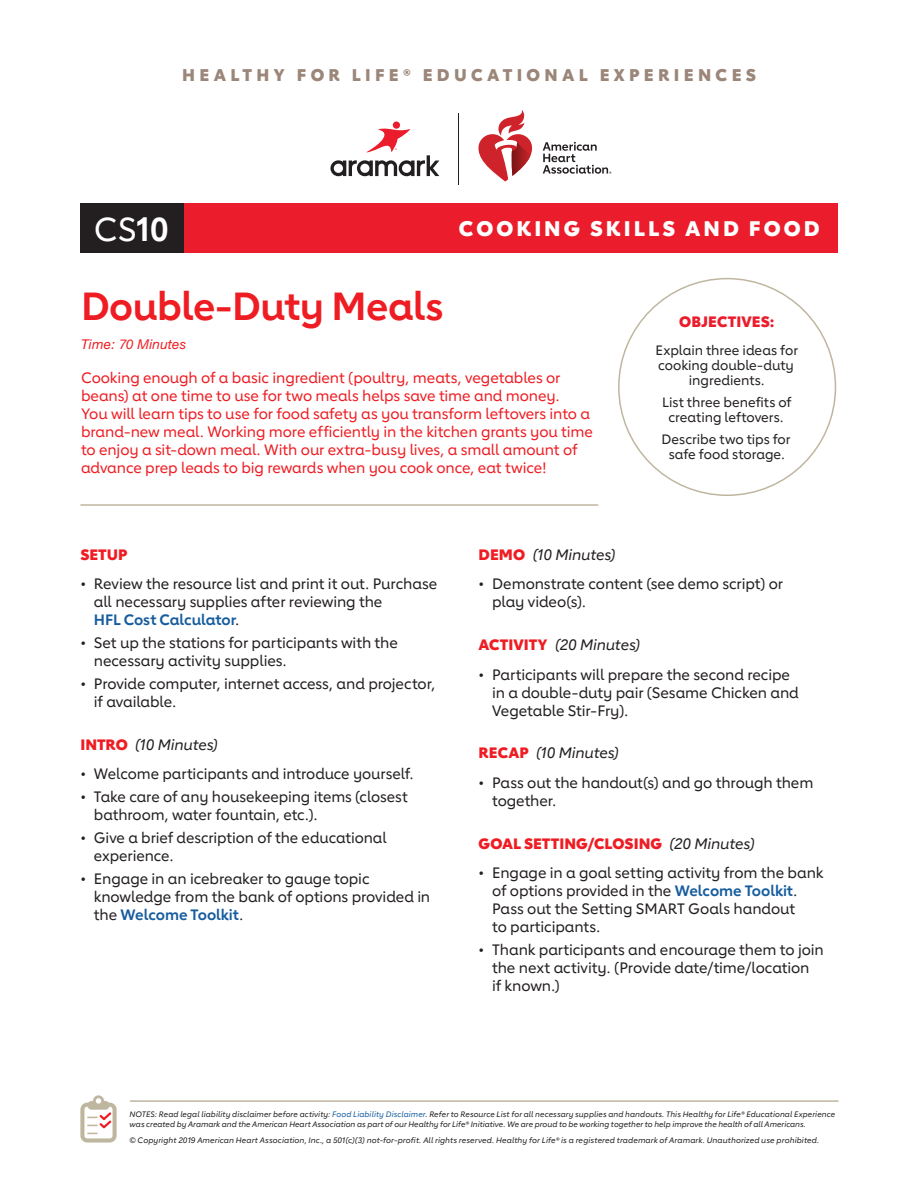
<style>
.page{position:relative;width:918px;height:1188px;background:#fff}
.page>*{position:absolute;margin:0;border:0;box-sizing:border-box;transform-origin:0 0}
.Lesson_Title{font:700 39px "Lub Dub";letter-spacing:-.015em;color:#ee1d23}
.t1{font:500 33px "Lub Dub";color:#fff}
.t2{font:800 21px "Lub Dub";letter-spacing:.145em;color:#fff}
.t3{font:800 16.8px "Lub Dub";letter-spacing:.255em;color:#9b8679}
.Bullet{font:500 15px/18px "Lub Dub";letter-spacing:-.005em;color:#231f20}
.overview{font:500 15px/18px "Lub Dub";letter-spacing:-.005em;color:#ee1d23}
.SUBHEAD{font:italic 500 15px "Lub Dub";letter-spacing:-.01em;color:#231f20}
.SUBHEAD-2{font:800 15px "Lub Dub";letter-spacing:.005em;color:#ee1d23}
.t4{font:800 15px "Lub Dub";letter-spacing:.005em;color:#eb1c2c}
.Objectives{font:500 13.5px/15px "Lub Dub";color:#231f20;text-align:center}
.Time{font:italic 13.5px "Helvetica Neue";letter-spacing:.015em;color:#ee1d23}
.overview-2{font:italic 500 7.8px/10.5px "Lub Dub";letter-spacing:.01em;color:#231f20}
.s1{font-weight:700}
.s2{font-weight:700;color:#175d9e}
.s3{font-weight:800;font-style:normal;color:#ee1d23}
.s4{font-weight:500;font-style:italic;color:#231f20}
.s5{color:#175d9e}
</style>
<div class="page">
<div style="left:164px;top:203px;width:674px;height:50px;background:#eb1c2c"></div>
<div style="left:80px;top:203px;width:104px;height:50px;background:#231f20"></div>
<hr style="left:459px;top:113px;width:1px;height:71px;background:#231f20">
<svg style="left:543px;top:142px;width:68px;height:32px"></svg>
<svg style="left:478px;top:110px;width:55px;height:72px"></svg>
<svg style="left:330px;top:122px;width:109px;height:54px"></svg>
<hr style="left:80px;top:504px;width:518px;height:2px;background:#bfb6a0">
<hr style="left:130px;top:1100px;width:708px;height:2px;background:#bfb6a0">
<svg style="left:80px;top:1095px;width:37px;height:48px"></svg>
<p class="t3" style="left:182px;top:64px;width:575px">HEALTHY FOR LIFE® EDUCATIONAL EXPERIENCES</p>
<h2 class="t1" style="left:94px;top:209px;width:77px">CS<span class="s1">10</span></h2>
<p class="t2" style="left:459px;top:215px;width:362px">COOKING SKILLS AND FOOD</p>
<h1 class="Lesson_Title" style="left:81px;top:282px;width:364px">Double-Duty Meals</h1>
<p class="Time" style="left:81px;top:336px;width:107px">Time: 70 Minutes</p>
<p class="overview" style="left:81px;top:369px;width:514px">Cooking enough of a basic ingredient (poultry, meats, vegetables or beans) at one time to use for two meals helps save time and money.<br>You will learn tips to use for food safety as you transform leftovers into a brand-new meal. Working more efficiently in the kitchen grants you time to enjoy a sit-down meal. With our extra-busy lives, a small amount of advance prep leads to big rewards when you cook once, eat twice!</p>
<p class="t4" style="left:679px;top:312px;width:97px">OBJECTIVES:</p>
<p class="Objectives" style="left:656px;top:343px;width:144px">Explain three ideas for cooking double-duty ingredients.</p>
<p class="Objectives" style="left:662px;top:394px;width:131px">List three benefits of creating leftovers.</p>
<p class="Objectives" style="left:662px;top:431px;width:131px">Describe two tips for safe food storage.</p>
<p class="SUBHEAD-2" style="left:80px;top:545px;width:49px">SETUP</p>
<p class="Bullet" style="left:94px;top:575px;width:345px;text-indent:-14px">• Review the resource list and print it out. Purchase all necessary supplies after reviewing the<br><span class="s2">HFL Cost Calculator</span>.</p>
<p class="Bullet" style="left:94px;top:634px;width:306px;text-indent:-14px">• Set up the stations for participants with the necessary activity supplies.</p>
<p class="Bullet" style="left:94px;top:675px;width:343px;text-indent:-14px">• Provide computer, internet access, and projector, if available.</p>
<p class="SUBHEAD" style="left:80px;top:736px;width:139px"><span class="s3">INTRO</span> (10 Minutes)</p>
<p class="Bullet" style="left:80px;top:765px;width:335px">• Welcome participants and introduce yourself.</p>
<p class="Bullet" style="left:94px;top:788px;width:315px;text-indent:-14px">• Take care of any housekeeping items (closest bathroom, water fountain, etc.).</p>
<p class="Bullet" style="left:94px;top:829px;width:294px;text-indent:-14px">• Give a brief description of the educational experience.</p>
<p class="Bullet" style="left:94px;top:870px;width:338px;text-indent:-14px">• Engage in an icebreaker to gauge topic knowledge from the bank of options provided in the <span class="s2">Welcome Toolkit</span>.</p>
<p class="SUBHEAD" style="left:479px;top:545px;width:139px"><span class="s3">DEMO</span> (10 Minutes)</p>
<p class="Bullet" style="left:492px;top:575px;width:292px;text-indent:-14px">• Demonstrate content (see demo script) or play video(s).</p>
<p class="SUBHEAD" style="left:479px;top:636px;width:163px"><span class="s3">ACTIVITY</span> (20 Minutes)</p>
<p class="Bullet" style="left:492px;top:665px;width:308px;text-indent:-14px">• Participants will prepare the second recipe in a double-duty pair (Sesame Chicken and<br>Vegetable Stir-Fry).</p>
<p class="SUBHEAD" style="left:479px;top:744px;width:142px"><span class="s3">RECAP</span> (10 Minutes)</p>
<p class="Bullet" style="left:492px;top:774px;width:323px;text-indent:-14px">• Pass out the handout(s) and go through them together.</p>
<p class="SUBHEAD-2" style="left:479px;top:834px;width:278px">GOAL SETTING/CLOSING <span class="s4">(20 Minutes)</span></p>
<p class="Bullet" style="left:492px;top:864px;width:333px;text-indent:-14px">• Engage in a goal setting activity from the bank of options provided in the <span class="s2">Welcome Toolkit</span>.<br>Pass out the Setting SMART Goals handout<br>to participants.</p>
<p class="Bullet" style="left:492px;top:941px;width:333px;text-indent:-14px">• Thank participants and encourage them to join the next activity. (Provide date/time/location<br>if known.)</p>
<p class="overview-2" style="left:130px;top:1109px;width:707px">NOTES: Read legal liability disclaimer before activity: <span class="s5">Food Liability Disclaimer</span>. Refer to Resource List for all necessary supplies and handouts. This Healthy for Life® Educational Experience was created by Aramark and the American Heart Association as part of our Healthy for Life® Initiative. We are proud to be working together to help improve the health of all Americans.</p>
<p class="overview-2" style="left:130px;top:1135px;width:691px">© Copyright 2019 American Heart Association, Inc., a 501(c)(3) not-for-profit. All rights reserved. Healthy for Life® is a registered trademark of Aramark. Unauthorized use prohibited.</p>
</div>
